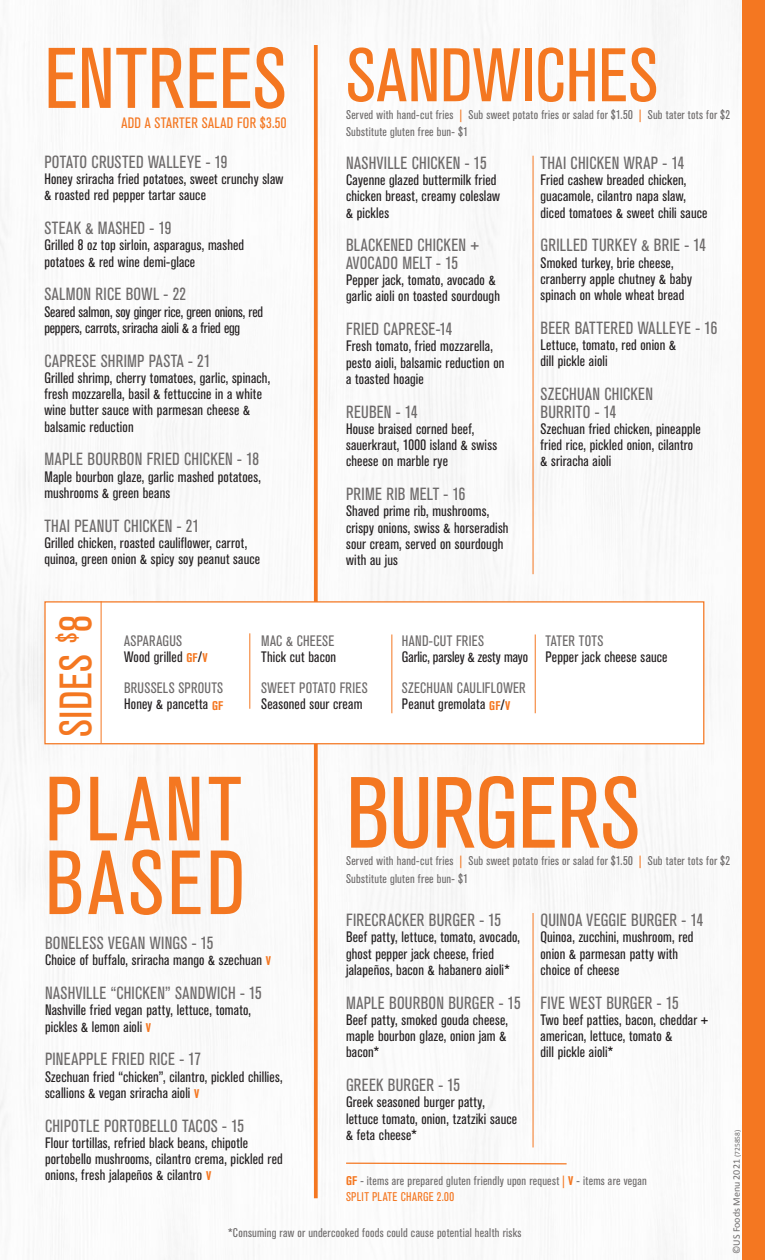
<style>
.page{position:relative;width:765px;height:1260px;background:#fff}
.page>*{position:absolute;margin:0;border:0;box-sizing:border-box;transform-origin:0 0}
.t1{font:condensed 100px "Akzidenz Grotesk BE";letter-spacing:-.005em;color:#f47721}
.t2{font:condensed 90px/73.8px "Akzidenz Grotesk BE";letter-spacing:.045em;color:#f47721}
.t3{font:condensed 85px "Akzidenz Grotesk BE";letter-spacing:.005em;color:#f47721}
.t4{font:condensed 75px "Akzidenz Grotesk BE";letter-spacing:.005em;color:#f47721}
.t5{font:condensed 45px "Akzidenz Grotesk BE";letter-spacing:.005em;color:#f47721}
.t6{font:condensed 17.5px/17.5px "Akzidenz Grotesk BE";letter-spacing:.015em;color:#6d6a6a}
.t7{font:condensed 15px/16.2px "Akzidenz Grotesk BE";letter-spacing:.01em;color:#231f20}
.t8{font:condensed 15px/16.2px "Akzidenz Grotesk BE";letter-spacing:.015em;color:#6d6a6a}
.t9{font:condensed 15px/16.2px "Akzidenz Grotesk BE";letter-spacing:-.01em;color:#231f20}
.t10{font:condensed 15px "Akzidenz Grotesk BE";letter-spacing:.02em;color:#f47721}
.t11{font:condensed 12.5px/17.5px "Akzidenz Grotesk BE";letter-spacing:.025em;color:#6d6a6a}
.t12{font:10px "Calibri";color:#6d6a6a}
.s1{color:#f47721}
.s2{color:#6d6a6a}
.s3{font-weight:700;font-size:12.5px;color:#f47721}
.s4{color:#231f20}
.s5{font-size:7.5px}
.s6{font-weight:700;color:#f47721}
</style>
<div class="page">
<div style="left:742px;top:0;width:23px;height:1260px;background:#f47721"></div>
<svg style="left:346px;top:1162px;width:222px;height:3px"></svg>
<svg style="left:314px;top:45px;width:4px;height:1153px;background:#f48031"></svg>
<div style="left:44px;top:601px;width:660px;height:143px;background:#fff;border:1px solid #f47721"></div>
<hr style="left:533px;top:913px;width:1px;height:234px;background:#f47721">
<hr style="left:533px;top:156px;width:1px;height:418px;background:#f47721">
<hr style="left:250px;top:633px;width:1px;height:76px;background:#f47721">
<hr style="left:392px;top:635px;width:1px;height:78px;background:#f47721">
<hr style="left:535px;top:635px;width:1px;height:78px;background:#f47721">
<hr style="left:101px;top:601px;width:1px;height:142px;background:#f47721">
<h3 class="t3" style="left:44px;top:31px;width:244px">ENTREES</h3>
<p class="t10" style="left:121px;top:114px;width:167px">ADD A STARTER SALAD FOR $3.50</p>
<p class="t6" style="left:44px;top:153px;width:185px">POTATO CRUSTED WALLEYE - 19</p>
<p class="t7" style="left:44px;top:171px;width:241px">Honey sriracha fried potatoes, sweet crunchy slaw &amp; roasted red pepper tartar sauce</p>
<p class="t6" style="left:44px;top:220px;width:128px">STEAK &amp; MASHED - 19</p>
<p class="t7" style="left:44px;top:237px;width:201px">Grilled 8 oz top sirloin, asparagus, mashed potatoes &amp; red wine demi-glace</p>
<p class="t6" style="left:44px;top:286px;width:143px">SALMON RICE BOWL - 22</p>
<p class="t9" style="left:44px;top:304px;width:220px">Seared salmon, soy ginger rice, green onions, red peppers, carrots, sriracha aioli &amp; a fried egg</p>
<p class="t6" style="left:44px;top:352px;width:168px">CAPRESE SHRIMP PASTA - 21</p>
<p class="t7" style="left:44px;top:370px;width:227px">Grilled shrimp, cherry tomatoes, garlic, spinach, fresh mozzarella, basil &amp; fettuccine in a white wine butter sauce with parmesan cheese &amp; balsamic reduction</p>
<p class="t6" style="left:44px;top:451px;width:216px">MAPLE BOURBON FRIED CHICKEN - 18</p>
<p class="t7" style="left:44px;top:469px;width:218px">Maple bourbon glaze, garlic mashed potatoes, mushrooms &amp; green beans</p>
<p class="t6" style="left:44px;top:517px;width:156px">THAI PEANUT CHICKEN - 21</p>
<p class="t7" style="left:44px;top:535px;width:217px">Grilled chicken, roasted cauliflower, carrot, quinoa, green onion &amp; spicy soy peanut sauce</p>
<h3 class="t4" style="left:346px;top:34px;width:313px">SANDWICHES</h3>
<p class="t11" style="left:346px;top:106px;width:386px">Served with hand-cut fries <span class="s1">|</span> Sub sweet potato fries or salad for $1.50 <span class="s1">|</span> Sub tater tots for $2<br>Substitute gluten free bun- $1</p>
<p class="t6" style="left:346px;top:154px;width:142px">NASHVILLE CHICKEN - 15</p>
<p class="t7" style="left:346px;top:172px;width:155px">Cayenne glazed buttermilk fried chicken breast, creamy coleslaw &amp; pickles</p>
<p class="t6" style="left:346px;top:237px;width:135px">BLACKENED CHICKEN +<br>AVOCADO MELT - 15</p>
<p class="t7" style="left:346px;top:272px;width:155px">Pepper jack, tomato, avocado &amp; garlic aioli on toasted sourdough</p>
<p class="t6" style="left:346px;top:321px;width:108px">FRIED CAPRESE-14</p>
<p class="t7" style="left:346px;top:338px;width:160px">Fresh tomato, fried mozzarella, pesto aioli, balsamic reduction on a toasted hoagie</p>
<p class="t6" style="left:346px;top:403px;width:73px">REUBEN - 14</p>
<p class="t7" style="left:346px;top:421px;width:153px">House braised corned beef, sauerkraut, 1000 island &amp; swiss cheese on marble rye</p>
<p class="t6" style="left:346px;top:486px;width:121px">PRIME RIB MELT - 16</p>
<p class="t7" style="left:346px;top:503px;width:164px">Shaved prime rib, mushrooms, crispy onions, swiss &amp; horseradish sour cream, served on sourdough with au jus</p>
<p class="t6" style="left:541px;top:154px;width:145px">THAI CHICKEN WRAP - 14</p>
<p class="t7" style="left:541px;top:172px;width:168px">Fried cashew breaded chicken, guacamole, cilantro napa slaw, diced tomatoes &amp; sweet chili sauce</p>
<p class="t6" style="left:541px;top:237px;width:167px">GRILLED TURKEY &amp; BRIE - 14</p>
<p class="t7" style="left:541px;top:255px;width:153px">Smoked turkey, brie cheese, cranberry apple chutney &amp; baby spinach on whole wheat bread</p>
<p class="t6" style="left:541px;top:319px;width:178px">BEER BATTERED WALLEYE - 16</p>
<p class="t7" style="left:541px;top:337px;width:137px">Lettuce, tomato, red onion &amp; dill pickle aioli</p>
<p class="t6" style="left:541px;top:386px;width:114px">SZECHUAN CHICKEN<br>BURRITO - 14</p>
<p class="t7" style="left:541px;top:421px;width:162px">Szechuan fried chicken, pineapple fried rice, pickled onion, cilantro &amp; sriracha aioli</p>
<h3 class="t5" style="left:51px;top:737px;width:123px;rotate:-90deg">SIDES <sup>$</sup>8</h3>
<p class="t7" style="left:124px;top:633px;width:85px"><span class="s2">ASPARAGUS<br></span>Wood grilled <span class="s3">GF</span>/<span class="s3">V</span></p>
<p class="t8" style="left:124px;top:680px;width:101px">BRUSSELS SPROUTS<br><span class="s4">Honey &amp; pancetta</span> <span class="s3">GF</span></p>
<p class="t8" style="left:261px;top:633px;width:75px">MAC &amp; CHEESE</p>
<p class="t7" style="left:261px;top:649px;width:77px">Thick cut bacon</p>
<p class="t8" style="left:261px;top:680px;width:108px">SWEET POTATO FRIES</p>
<p class="t7" style="left:261px;top:696px;width:103px">Seasoned sour cream</p>
<p class="t8" style="left:402px;top:633px;width:83px">HAND-CUT FRIES</p>
<p class="t7" style="left:402px;top:649px;width:128px">Garlic, parsley &amp; zesty mayo</p>
<p class="t8" style="left:402px;top:680px;width:125px">SZECHUAN CAULIFLOWER<br><span class="s4">Peanut gremolata</span> <span class="s3">GF</span><span class="s4">/</span><span class="s3">V</span></p>
<p class="t8" style="left:546px;top:633px;width:59px">TATER TOTS</p>
<p class="t7" style="left:546px;top:649px;width:124px">Pepper jack cheese sauce</p>
<h1 class="t1" style="left:346px;top:758px;width:295px">BURGERS</h1>
<p class="t11" style="left:346px;top:852px;width:386px">Served with hand-cut fries <span class="s1">|</span> Sub sweet potato fries or salad for $1.50 <span class="s1">|</span> Sub tater tots for $2<br>Substitute gluten free bun- $1</p>
<h2 class="t2" style="left:45px;top:774px;width:202px">PLANT<br>BASED</h2>
<p class="t6" style="left:45px;top:935px;width:170px">BONELESS VEGAN WINGS - 15</p>
<p class="t7" style="left:45px;top:952px;width:228px">Choice of buffalo, sriracha mango &amp; szechuan <span class="s3">V</span></p>
<p class="t6" style="left:45px;top:985px;width:218px">NASHVILLE “CHICKEN” SANDWICH - 15</p>
<p class="t7" style="left:45px;top:1002px;width:208px">Nashville fried vegan patty, lettuce, tomato, pickles &amp; lemon aioli <span class="s3">V</span></p>
<p class="t6" style="left:45px;top:1051px;width:158px">PINEAPPLE FRIED RICE - 17</p>
<p class="t7" style="left:45px;top:1069px;width:239px">Szechuan fried “chicken”, cilantro, pickled chillies, scallions &amp; vegan sriracha aioli <span class="s3">V</span></p>
<p class="t6" style="left:45px;top:1117px;width:200px">CHIPOTLE PORTOBELLO TACOS - 15</p>
<p class="t7" style="left:45px;top:1135px;width:239px">Flour tortillas, refried black beans, chipotle portobello mushrooms, cilantro crema, pickled red onions, fresh jalapeños &amp; cilantro <span class="s3">V</span></p>
<p class="t6" style="left:346px;top:912px;width:157px">FIRECRACKER BURGER - 15</p>
<p class="t7" style="left:346px;top:929px;width:176px">Beef patty, lettuce, tomato, avocado, ghost pepper jack cheese, fried jalapeños, bacon &amp; habanero aioli*</p>
<p class="t6" style="left:346px;top:994px;width:176px">MAPLE BOURBON BURGER - 15</p>
<p class="t7" style="left:346px;top:1012px;width:163px;text-align:justify">Beef patty, smoked gouda cheese, maple bourbon glaze, onion jam &amp; bacon*</p>
<p class="t6" style="left:346px;top:1077px;width:115px">GREEK BURGER - 15</p>
<p class="t7" style="left:346px;top:1094px;width:173px">Greek seasoned burger patty, lettuce tomato, onion, tzatziki sauce &amp; feta cheese*</p>
<p class="t6" style="left:541px;top:912px;width:164px">QUINOA VEGGIE BURGER - 14</p>
<p class="t7" style="left:541px;top:929px;width:155px">Quinoa, zucchini, mushroom, red onion &amp; parmesan patty with choice of cheese</p>
<p class="t6" style="left:541px;top:994px;width:140px">FIVE WEST BURGER - 15</p>
<p class="t7" style="left:541px;top:1012px;width:169px">Two beef patties, bacon, cheddar + american, lettuce, tomato &amp;<br>dill pickle aioli*</p>
<p class="t12" style="left:730px;top:1254px;width:126px;rotate:-90deg">©US Foods Menu 2021 <span class="s5">(725858)</span></p>
<p class="t11" style="left:346px;top:1172px;width:302px;line-height:16.2px"><span class="s6">GF</span> - items are prepared gluten friendly upon request <span class="s1">|</span> <span class="s6">V</span> - items are vegan<br><span class="s1">SPLIT PLATE CHARGE 2.00</span></p>
<p class="t11" style="left:228px;top:1224px;width:295px">*Consuming raw or undercooked foods could cause potential health risks</p>
</div>
